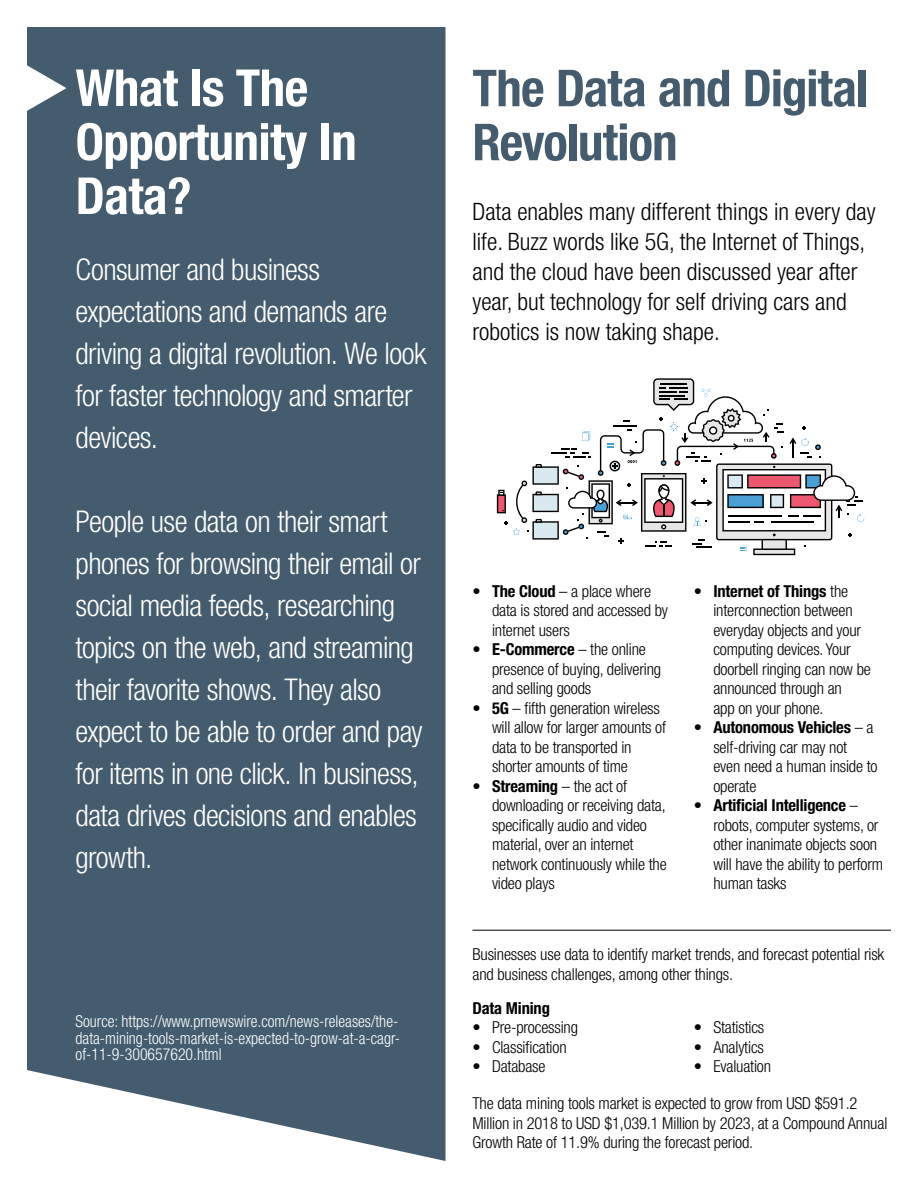
<style>
.page{position:relative;width:918px;height:1188px;background:#fff}
.page>*{position:absolute;margin:0;border:0;box-sizing:border-box;transform-origin:0 0}
.t1{font:700 condensed 51px/54px "Helvetica Neue LT Std";letter-spacing:-.01em;color:#fff}
.t2{font:700 condensed 51px/54px "Helvetica Neue LT Std";letter-spacing:-.02em;color:#445c6d}
.t3{font:300 condensed 30px/42px "Helvetica Neue LT Std";letter-spacing:-.02em;color:#fff}
.t4{font:300 condensed 24px/30px "Helvetica Neue LT Std";color:#000}
.t5{font:300 condensed 16.5px/19.5px "Helvetica Neue LT Std";letter-spacing:-.01em;color:#000}
.t6{font:300 condensed 16.5px/16.5px "Helvetica Neue LT Std";color:#fff;text-align:justify;scale:.96 1}
.t7{font:700 condensed 16.5px "Helvetica Neue LT Std";letter-spacing:-.01em;color:#000}
.s1{font-weight:700}
</style>
<div class="page">
<div style="left:27px;top:27px;width:419px;height:1134px;background:#445c6d"></div>
<svg style="left:27px;top:64px;width:39px;height:49px"></svg>
<svg style="left:497px;top:378px;width:367px;height:177px"></svg>
<hr style="left:472px;top:930px;width:419px;height:1px;background:#000">
<h1 class="t1" style="left:76px;top:60px;width:283px">What Is The<br>Opportunity In<br>Data?</h1>
<h2 class="t3" style="left:76px;top:248px;width:352px">Consumer and business expectations and demands are driving a digital revolution. We look for faster technology and smarter devices.</h2>
<p class="t3" style="left:76px;top:500px;width:349px">People use data on their smart phones for browsing their email or social media feeds, researching topics on the web, and streaming their favorite shows. They also expect to be able to order and pay for items in one click. In business, data drives decisions and enables growth.</p>
<p class="t6" style="left:76px;top:1013px;width:340px">Source: https://www.prnewswire.com/news-releases/the&shy;data-mining-tools-market-is-expected-to-grow-at-a-cagr&shy;of-11-9-300657620.html</p>
<h1 class="t2" style="left:472px;top:60px;width:397px">The Data and Digital<br>Revolution</h1>
<h3 class="t4" style="left:472px;top:196px;width:405px">Data enables many different things in every day life. Buzz words like 5G, the Internet of Things, and the cloud have been discussed year after year, but technology for self driving cars and robotics is now taking shape.</h3>
<p class="t5" style="left:492px;top:581px;width:177px;text-indent:-20px">• <span class="s1">The Cloud</span> – a place where data is stored and accessed by internet users</p>
<p class="t5" style="left:492px;top:640px;width:171px;text-indent:-20px">• <span class="s1">E-Commerce</span> – the online presence of buying, delivering and selling goods</p>
<p class="t5" style="left:492px;top:698px;width:176px;text-indent:-20px">• <span class="s1">5G</span> – fifth generation wireless will allow for larger amounts of data to be transported in shorter amounts of time</p>
<p class="t5" style="left:492px;top:776px;width:176px;text-indent:-20px">• <span class="s1">Streaming</span> – the act of downloading or receiving data, specifically audio and video material, over an internet network continuously while the video plays</p>
<p class="t5" style="left:713px;top:581px;width:159px;text-indent:-20px">• <span class="s1">Internet of Things</span> the interconnection between everyday objects and your computing devices. Your doorbell ringing can now be announced through an<br>app on your phone.</p>
<p class="t5" style="left:713px;top:718px;width:166px;text-indent:-20px">• <span class="s1">Autonomous Vehicles</span> – a self-driving car may not even need a human inside to operate</p>
<p class="t5" style="left:713px;top:796px;width:171px;text-indent:-20px">• <span class="s1">Artificial Intelligence</span> – robots, computer systems, or other inanimate objects soon will have the ability to perform human tasks</p>
<p class="t5" style="left:473px;top:944px;width:413px">Businesses use data to identify market trends, and forecast potential risk and business challenges, among other things.</p>
<p class="t7" style="left:472px;top:998px;width:79px">Data Mining</p>
<p class="t5" style="left:472px;top:1017px;width:107px">• Pre-processing</p>
<p class="t5" style="left:472px;top:1037px;width:96px">• Classification</p>
<p class="t5" style="left:472px;top:1056px;width:75px">• Database</p>
<p class="t5" style="left:694px;top:1017px;width:72px">• Statistics</p>
<p class="t5" style="left:694px;top:1037px;width:72px">• Analytics</p>
<p class="t5" style="left:694px;top:1056px;width:79px">• Evaluation</p>
<p class="t5" style="left:472px;top:1093px;width:416px">The data mining tools market is expected to grow from USD $591.2<br>Million in 2018 to USD $1,039.1 Million by 2023, at a Compound Annual<br>Growth Rate of 11.9% during the forecast period.</p>
</div>
